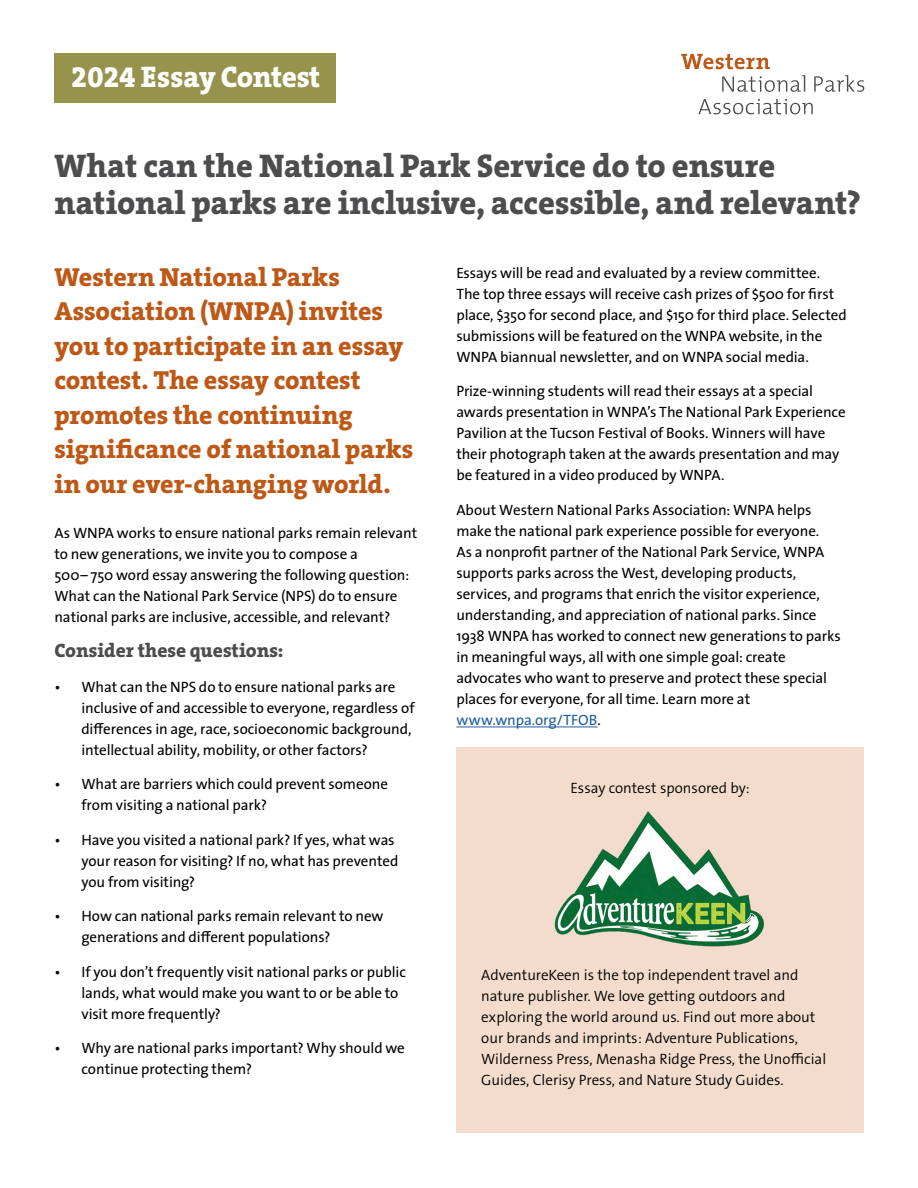
<style>
.page{position:relative;width:918px;height:1188px;background:#fff}
.page>*{position:absolute;margin:0;border:0;box-sizing:border-box;transform-origin:0 0}
.t1{font:800 33px/37.5px "The Serif B W8";color:#4d4d4f}
.t2{font:800 30px "The Serif B W8";letter-spacing:-.01em;color:#fff}
.t3{font:800 26.25px/34.5px "The Serif B W8";color:#be5817}
.t4{font:800 19.5px "The Serif B W8";color:#4d4d4f}
.t5{font:15px/21px "The Sans";letter-spacing:-.005em;color:#000}
.t6{font:300 15px/21px "The Sans B W4";color:#000}
.s1{color:#215e9e}
</style>
<div class="page">
<div style="left:456px;top:748px;width:408px;height:385px;background:#f3dccb"></div>
<div style="left:54px;top:54px;width:282px;height:49px;background:#96934d"></div>
<hr style="left:456px;top:727px;width:142px;height:1px;background:#215e9e">
<img style="left:554px;top:811px;width:211px;height:136px">
<svg style="left:698px;top:99px;width:115px;height:15px"></svg>
<svg style="left:722px;top:75px;width:142px;height:17px"></svg>
<svg style="left:681px;top:54px;width:89px;height:15px"></svg>
<h2 class="t2" style="left:71px;top:57px;width:251px">2024 Essay Contest</h2>
<h1 class="t1" style="left:54px;top:147px;width:808px">What can the National Park Service do to ensure national parks are inclusive, accessible, and relevant?</h1>
<h3 class="t3" style="left:54px;top:259px;width:360px">Western National Parks<br>Association (WNPA) invites you to participate in an essay contest. The essay contest promotes the continuing significance of national parks in our ever-changing world.</h3>
<p class="t5" style="left:54px;top:522px;width:364px">As WNPA works to ensure national parks remain relevant to new generations, we invite you to compose a<br>500– 750 word essay answering the following question:<br>What can the National Park Service (NPS) do to ensure national parks are inclusive, accessible, and relevant?</p>
<h3 class="t4" style="left:54px;top:638px;width:231px">Consider these questions:</h3>
<p class="t5" style="left:81px;top:676px;width:335px;text-indent:-27px">• What can the NPS do to ensure national parks are inclusive of and accessible to everyone, regardless of differences in age, race, socioeconomic background, intellectual ability, mobility, or other factors?</p>
<p class="t5" style="left:81px;top:773px;width:308px;text-indent:-27px">• What are barriers which could prevent someone from visiting a national park?</p>
<p class="t5" style="left:81px;top:829px;width:319px;text-indent:-27px">• Have you visited a national park? If yes, what was your reason for visiting? If no, what has prevented you from visiting?</p>
<p class="t5" style="left:81px;top:905px;width:304px;text-indent:-27px">• How can national parks remain relevant to new generations and different populations?</p>
<p class="t5" style="left:81px;top:961px;width:326px;text-indent:-27px">• If you don’t frequently visit national parks or public lands, what would make you want to or be able to visit more frequently?</p>
<p class="t5" style="left:81px;top:1037px;width:325px;text-indent:-27px">• Why are national parks important? Why should we continue protecting them?</p>
<p class="t5" style="left:456px;top:262px;width:392px">Essays will be read and evaluated by a review committee.<br>The top three essays will receive cash prizes of $500 for first place, $350 for second place, and $150 for third place. Selected submissions will be featured on the WNPA website, in the WNPA biannual newsletter, and on WNPA social media.</p>
<p class="t5" style="left:456px;top:380px;width:391px">Prize-winning students will read their essays at a special awards presentation in WNPA’s The National Park Experience Pavilion at the Tucson Festival of Books. Winners will have their photograph taken at the awards presentation and may be featured in a video produced by WNPA.</p>
<p class="t5" style="left:456px;top:499px;width:386px">About Western National Parks Association: WNPA helps make the national park experience possible for everyone.<br>As a nonprofit partner of the National Park Service, WNPA supports parks across the West, developing products, services, and programs that enrich the visitor experience, understanding, and appreciation of national parks. Since 1938 WNPA has worked to connect new generations to parks in meaningful ways, all with one simple goal: create advocates who want to preserve and protect these special places for everyone, for all time. Learn more at <span class="s1">www.wnpa.org/TFOB</span>.</p>
<p class="t6" style="left:571px;top:777px;width:181px">Essay contest sponsored by:</p>
<p class="t6" style="left:481px;top:965px;width:346px">AdventureKeen is the top independent travel and nature publisher. We love getting outdoors and exploring the world around us. Find out more about our brands and imprints: Adventure Publications, Wilderness Press, Menasha Ridge Press, the Unofficial Guides, Clerisy Press, and Nature Study Guides.</p>
</div>
